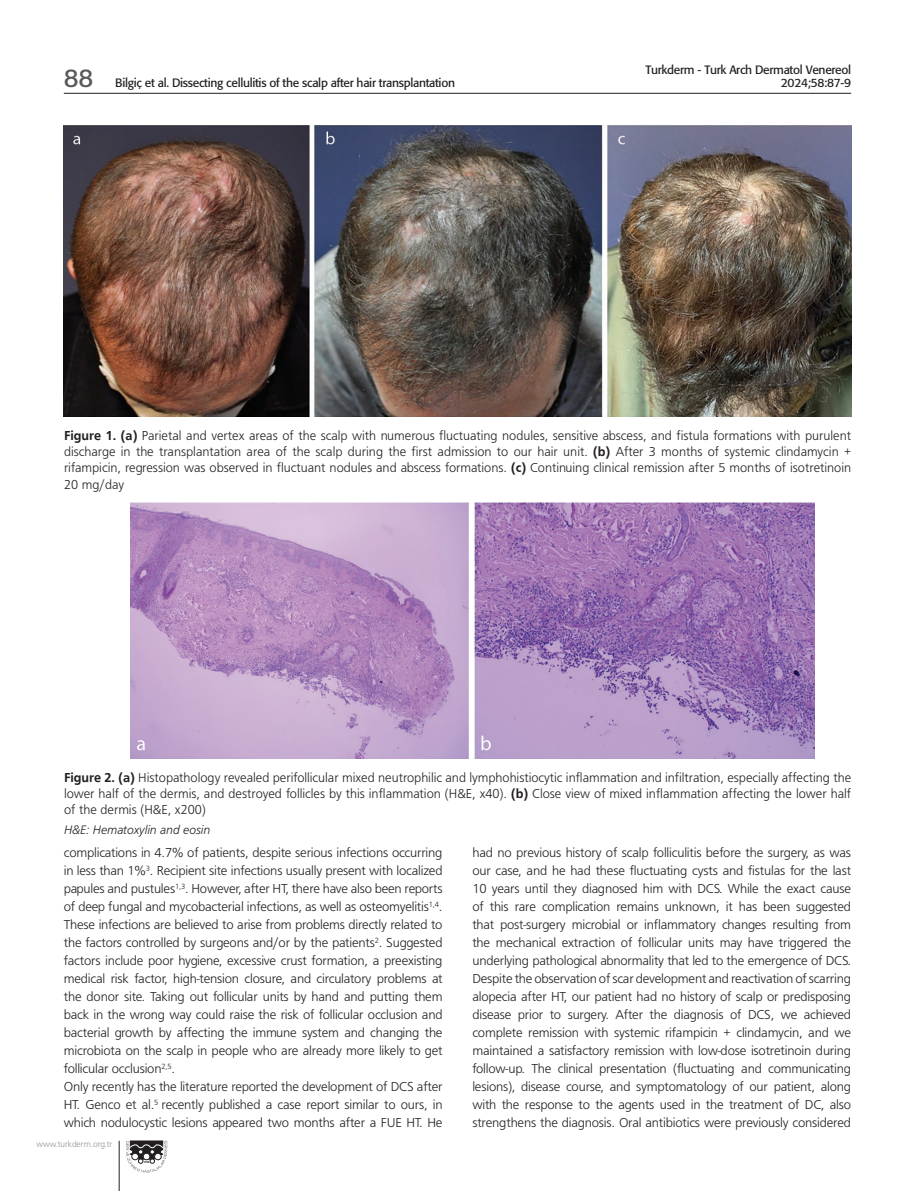
<style>
.page{position:relative;width:915px;height:1191px;background:#fff}
.page>*{position:absolute;margin:0;border:0;box-sizing:border-box;transform-origin:0 0}
.YAZI{font:13.5px/18px "Frugal Normal Tr";letter-spacing:-.015em;color:#231f20;text-align:justify}
.RESIM-ALTI{font:13.5px/16.2px "Frugal Normal Tr";color:#231f20;text-align:justify}
.RESIM-ALTI-2{font:12.75px "Frugal Italic Tr";color:#231f20}
.t1{font:12px/12.8px "Formata Tr";letter-spacing:-.025em;color:#231f20;text-align:right}
.t2{font:9px "Frugal Normal Tr";letter-spacing:-.01em;color:#939598}
.s1{font-size:25.5px;color:#57585a}
.s2{font-family:"Frugal Bold Tr"}
</style>
<div class="page">
<hr style="left:119px;top:1140px;width:1px;height:51px;background:#231f20">
<hr style="left:64px;top:93px;width:786px;height:1px;background:#231f20">
<svg style="left:126px;top:1140px;width:41px;height:32px"></svg>
<img style="left:64px;top:126px;width:786px;height:290px">
<img style="left:130px;top:503px;width:684px;height:255px">
<p class="t1" style="left:64px;top:76px;width:392px"><span class="s1">88</span> Bilgiç et al. Dissecting cellulitis of the scalp after hair transplantation</p>
<p class="t1" style="left:645px;top:63px;width:207px">Turkderm - Turk Arch Dermatol Venereol<br>2024;58:87-9</p>
<p class="RESIM-ALTI" style="left:64px;top:427px;width:788px"><span class="s2">Figure 1. (a)</span> Parietal and vertex areas of the scalp with numerous fluctuating nodules, sensitive abscess, and fistula formations with purulent discharge in the transplantation area of the scalp during the first admission to our hair unit. <span class="s2">(b)</span> After 3 months of systemic clindamycin + rifampicin, regression was observed in fluctuant nodules and abscess formations. <span class="s2">(c)</span> Continuing clinical remission after 5 months of isotretinoin 20 mg/day</p>
<p class="RESIM-ALTI" style="left:64px;top:769px;width:788px"><span class="s2">Figure 2. (a)</span> Histopathology revealed perifollicular mixed neutrophilic and lymphohistiocytic inflammation and infiltration, especially affecting the lower half of the dermis, and destroyed follicles by this inflammation (H&amp;E, x40). <span class="s2">(b)</span> Close view of mixed inflammation affecting the lower half of the dermis (H&amp;E, x200)</p>
<p class="RESIM-ALTI-2" style="left:64px;top:822px;width:148px">H&amp;E: Hematoxylin and eosin</p>
<p class="YAZI" style="left:64px;top:843px;width:380px">complications in 4.7% of patients, despite serious infections occurring in less than 1%<sup>3</sup>. Recipient site infections usually present with localized papules and pustules<sup>1,3</sup>. However, after HT, there have also been reports of deep fungal and mycobacterial infections, as well as osteomyelitis<sup>1,4</sup>.<br>These infections are believed to arise from problems directly related to the factors controlled by surgeons and/or by the patients<sup>2</sup>. Suggested factors include poor hygiene, excessive crust formation, a preexisting medical risk factor, high-tension closure, and circulatory problems at the donor site. Taking out follicular units by hand and putting them back in the wrong way could raise the risk of follicular occlusion and bacterial growth by affecting the immune system and changing the microbiota on the scalp in people who are already more likely to get follicular occlusion<sup>2,5</sup>.</p>
<p class="YAZI" style="left:64px;top:1077px;width:380px">Only recently has the literature reported the development of DCS after HT. Genco et al.<sup>5</sup> recently published a case report similar to ours, in which nodulocystic lesions appeared two months after a FUE HT. He</p>
<p class="t2" style="left:37px;top:1139px;width:77px">www.turkderm.org.tr</p>
<p class="YAZI" style="left:472px;top:843px;width:380px">had no previous history of scalp folliculitis before the surgery, as was our case, and he had these fluctuating cysts and fistulas for the last 10 years until they diagnosed him with DCS. While the exact cause of this rare complication remains unknown, it has been suggested that post-surgery microbial or inflammatory changes resulting from the mechanical extraction of follicular units may have triggered the underlying pathological abnormality that led to the emergence of DCS.<br>Despite the observation of scar development and reactivation of scarring alopecia after HT, our patient had no history of scalp or predisposing disease prior to surgery. After the diagnosis of DCS, we achieved complete remission with systemic rifampicin + clindamycin, and we maintained a satisfactory remission with low-dose isotretinoin during follow-up. The clinical presentation (fluctuating and communicating lesions), disease course, and symptomatology of our patient, along with the response to the agents used in the treatment of DC, also strengthens the diagnosis. Oral antibiotics were previously considered</p>
</div>
